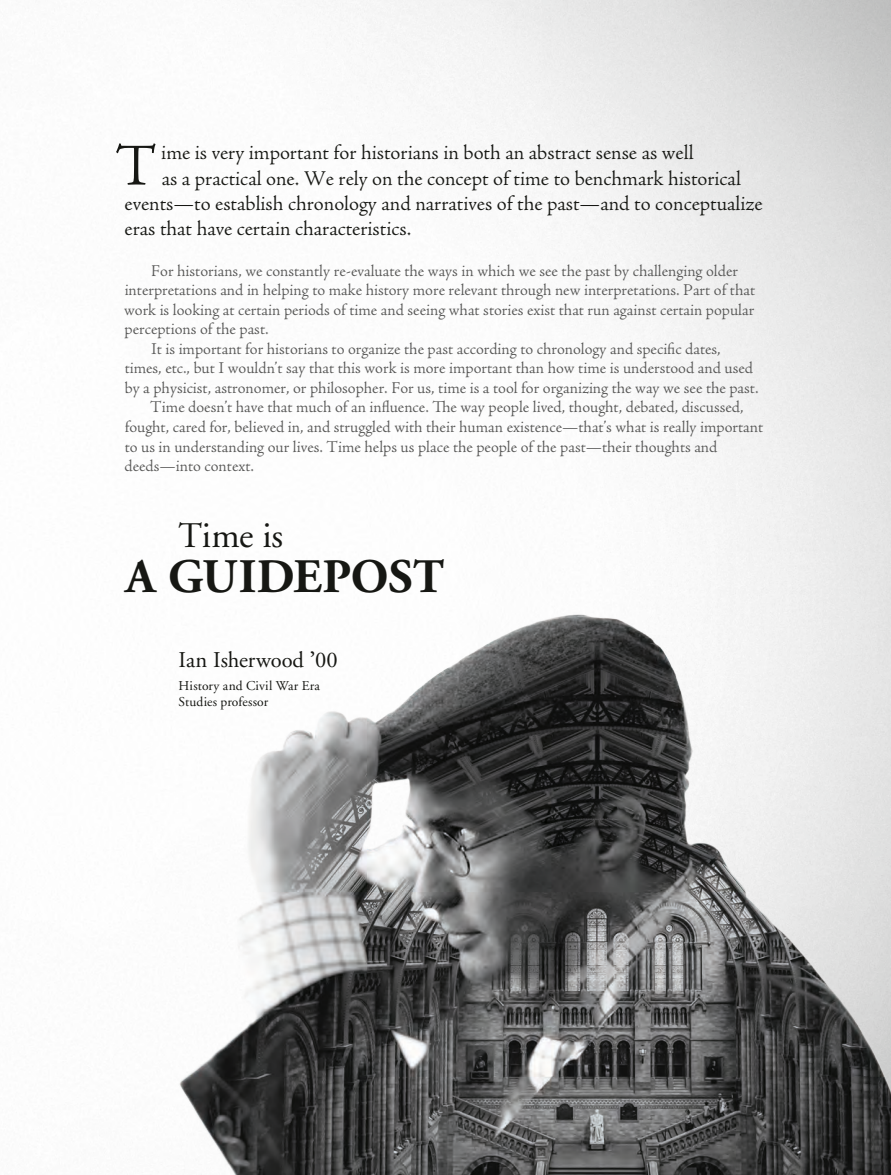
<style>
.page{position:relative;width:891px;height:1175px;background:#fff}
.page>*{position:absolute;margin:0;border:0;box-sizing:border-box;transform-origin:0 0}
.t1{font:300 59.4px "Adobe Jenson Pro";color:#161713}
.t2{font:700 48px "Adobe Garamond";color:#161713}
.t3{font:36px "Adobe Garamond";letter-spacing:-.005em;color:#161713}
.t4{font:22.5px "Adobe Garamond";color:#161713}
.t5{font:300 21px "Adobe Jenson Pro";color:#161713}
.t6{font:300 16.5px "Adobe Jenson Pro";color:#575756}
.t7{font:13.5px/16.2px "Adobe Garamond";letter-spacing:.01em;color:#161713}
.s1{font-weight:600}
</style>
<div class="page">
<img style="left:0;top:523px;width:891px;height:651px">
<h1 class="t1" style="left:115px;top:132px;width:44px">T</h1>
<p class="t5" style="left:161px;top:141px;width:534px">ime is very important for historians in both an abstract sense as well</p>
<p class="t5" style="left:162px;top:166px;width:581px">as a practical one. We rely on the concept of time to benchmark historical</p>
<p class="t5" style="left:125px;top:191px;width:640px">events—to establish chronology and narratives of the past—and to conceptualize</p>
<p class="t5" style="left:125px;top:216px;width:288px">eras that have certain characteristics.</p>
<p class="t6" style="left:151px;top:261px;width:588px">For historians, we constantly re-evaluate the ways in which we see the past by challenging older</p>
<p class="t6" style="left:125px;top:281px;width:632px">interpretations and in helping to make history more relevant through new interpretations. Part of that</p>
<p class="t6" style="left:124px;top:300px;width:632px">work is looking at certain periods of time and seeing what stories exist that run against certain popular</p>
<p class="t6" style="left:125px;top:320px;width:145px">perceptions of the past.</p>
<p class="t6" style="left:151px;top:339px;width:571px">It is important for historians to organize the past according to chronology and specific dates,</p>
<p class="t6" style="left:125px;top:359px;width:630px">times, etc., but I wouldn’t say that this work is more important than how time is understood and used</p>
<p class="t6" style="left:125px;top:378px;width:635px">by a physicist, astronomer, or philosopher. For us, time is a tool for organizing the way we see the past.</p>
<p class="t6" style="left:150px;top:398px;width:595px">Time doesn’t have that much of an influence. The way people lived, thought, debated, discussed,</p>
<p class="t6" style="left:125px;top:417px;width:640px">fought, cared for, believed in, and struggled with their human existence—that’s what is really important</p>
<p class="t6" style="left:125px;top:437px;width:594px">to us in understanding our lives. Time helps us place the people of the past—their thoughts and</p>
<p class="t6" style="left:125px;top:456px;width:131px">deeds—into context.</p>
<h3 class="t3" style="left:179px;top:516px;width:106px">Time is</h3>
<h2 class="t2" style="left:126px;top:551px;width:320px">A GUIDEPOST</h2>
<h3 class="t4" style="left:179px;top:647px;width:161px">Ian Isherwood <span class="s1">’</span>00</h3>
<p class="t7" style="left:179px;top:677px;width:143px">History and Civil War Era<br>Studies professor</p>
</div>
